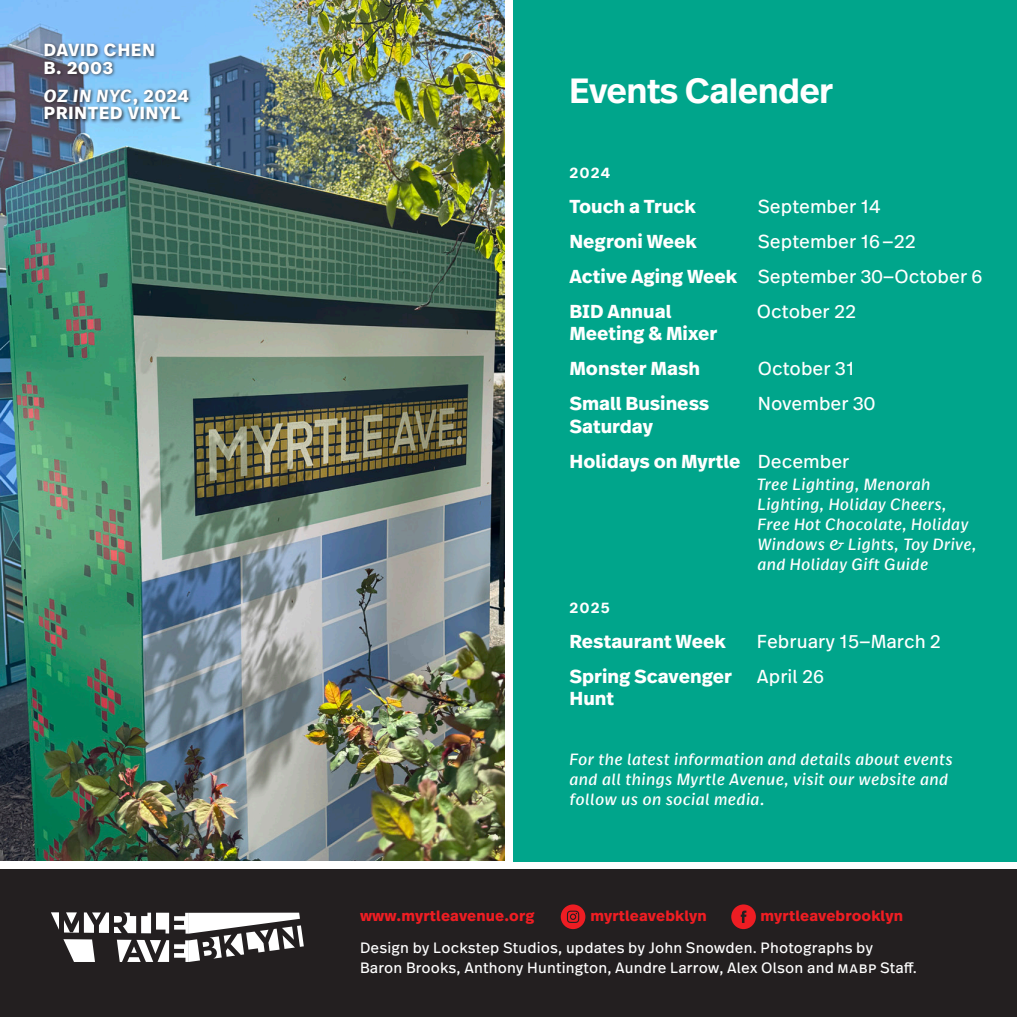
<style>
.page{position:relative;width:1017px;height:1017px;background:#fff}
.page>*{position:absolute;margin:0;border:0;box-sizing:border-box;transform-origin:0 0}
.Listing{font:600 35px "Real Head Pro";color:#fff}
.Contact{font:700 18.75px "Real Text Pro";color:#fff}
.Contact-2{font:18.75px "Real Text Pro";color:#fff}
.t1{font:700 17.5px/17.5px "Real Head Pro";letter-spacing:.06em;color:#fff}
.Contact-3{font:italic 16.25px/20px "Real Text Pro";letter-spacing:.025em;color:#fff}
.t2{font:15px/20px "Real Text Pro";letter-spacing:.01em;color:#fff}
.t3{font:700 15px "Real Text Pro";letter-spacing:.01em;color:#ee1d23}
.Heading{font:600 15px "Real Head Pro";letter-spacing:.09em;color:#fff}
.s1{font-style:italic}
.s2{font-weight:700}
.s3{font-weight:400}
</style>
<div class="page">
<img style="left:0;top:0;width:505px;height:861px">
<div style="left:0;top:865px;width:1017px;height:152px;background:#231f20"></div>
<div style="left:42px;top:42px;width:150px;height:82px;background:#231f20;opacity:.84"></div>
<div style="left:0;top:861px;width:1017px;height:8px;background:#fff"></div>
<svg style="left:51px;top:912px;width:253px;height:50px"></svg>
<div style="left:514px;top:0;width:503px;height:861px;background:#00a58b"></div>
<svg style="left:561px;top:904px;width:24px;height:25px"></svg>
<svg style="left:731px;top:904px;width:25px;height:25px"></svg>
<p class="t1" style="left:44px;top:41px;width:113px">DAVID CHEN<br>B. 2003</p>
<p class="t1" style="left:44px;top:87px;width:147px"><span class="s1">OZ IN NYC</span>, 2024<br>PRINTED VINYL</p>
<p class="Listing" style="left:570px;top:65px;width:265px">Events Calender</p>
<p class="Heading" style="left:570px;top:162px;width:42px">2024</p>
<p class="Contact" style="left:570px;top:193px;width:128px">Touch a Truck</p>
<p class="Contact-2" style="left:758px;top:193px;width:124px">September 14</p>
<p class="Contact" style="left:570px;top:228px;width:129px">Negroni Week</p>
<p class="Contact-2" style="left:758px;top:228px;width:159px">September 16—22</p>
<p class="Contact-2" style="left:570px;top:263px;width:415px"><span class="s2">Active Aging Week</span> September 30—October 6</p>
<p class="Contact" style="left:570px;top:298px;width:104px">BID Annual</p>
<p class="Contact-2" style="left:757px;top:298px;width:101px">October 22</p>
<p class="Contact" style="left:570px;top:320px;width:149px">Meeting &amp; Mixer</p>
<p class="Contact" style="left:570px;top:355px;width:132px">Monster Mash</p>
<p class="Contact-2" style="left:758px;top:356px;width:98px">October 31</p>
<p class="Contact" style="left:570px;top:390px;width:141px">Small Business</p>
<p class="Contact-2" style="left:758px;top:391px;width:119px">November 30</p>
<p class="Contact" style="left:570px;top:413px;width:85px">Saturday</p>
<p class="Contact" style="left:570px;top:448px;width:282px">Holidays on Myrtle <span class="s3">December</span></p>
<p class="Contact-3" style="left:757px;top:474px;width:221px">Tree Lighting, Menorah<br>Lighting, Holiday Cheers,<br>Free Hot Chocolate, Holiday<br>Windows &amp; Lights, Toy Drive, and Holiday Gift Guide</p>
<p class="Heading" style="left:569px;top:597px;width:42px">2025</p>
<p class="Contact" style="left:569px;top:628px;width:158px">Restaurant Week</p>
<p class="Contact-2" style="left:757px;top:628px;width:185px">February 15—March 2</p>
<p class="Contact" style="left:569px;top:663px;width:164px">Spring Scavenger</p>
<p class="Contact-2" style="left:757px;top:663px;width:69px">April 26</p>
<p class="Contact" style="left:569px;top:685px;width:46px">Hunt</p>
<p class="Contact-3" style="left:569px;top:749px;width:385px">For the latest information and details about events and all things Myrtle Avenue, visit our website and follow us on social media.</p>
<p class="t3" style="left:360px;top:905px;width:176px">www.myrtleavenue.org</p>
<p class="t3" style="left:590px;top:905px;width:118px">myrtleavebklyn</p>
<p class="t3" style="left:761px;top:905px;width:144px">myrtleavebrooklyn</p>
<p class="t2" style="left:360px;top:938px;width:558px">Design by Lockstep Studios, updates by John Snowden. Photographs by<br>Baron Brooks, Anthony Huntington, Aundre Larrow, Alex Olson and MABP Staff.</p>
</div>
